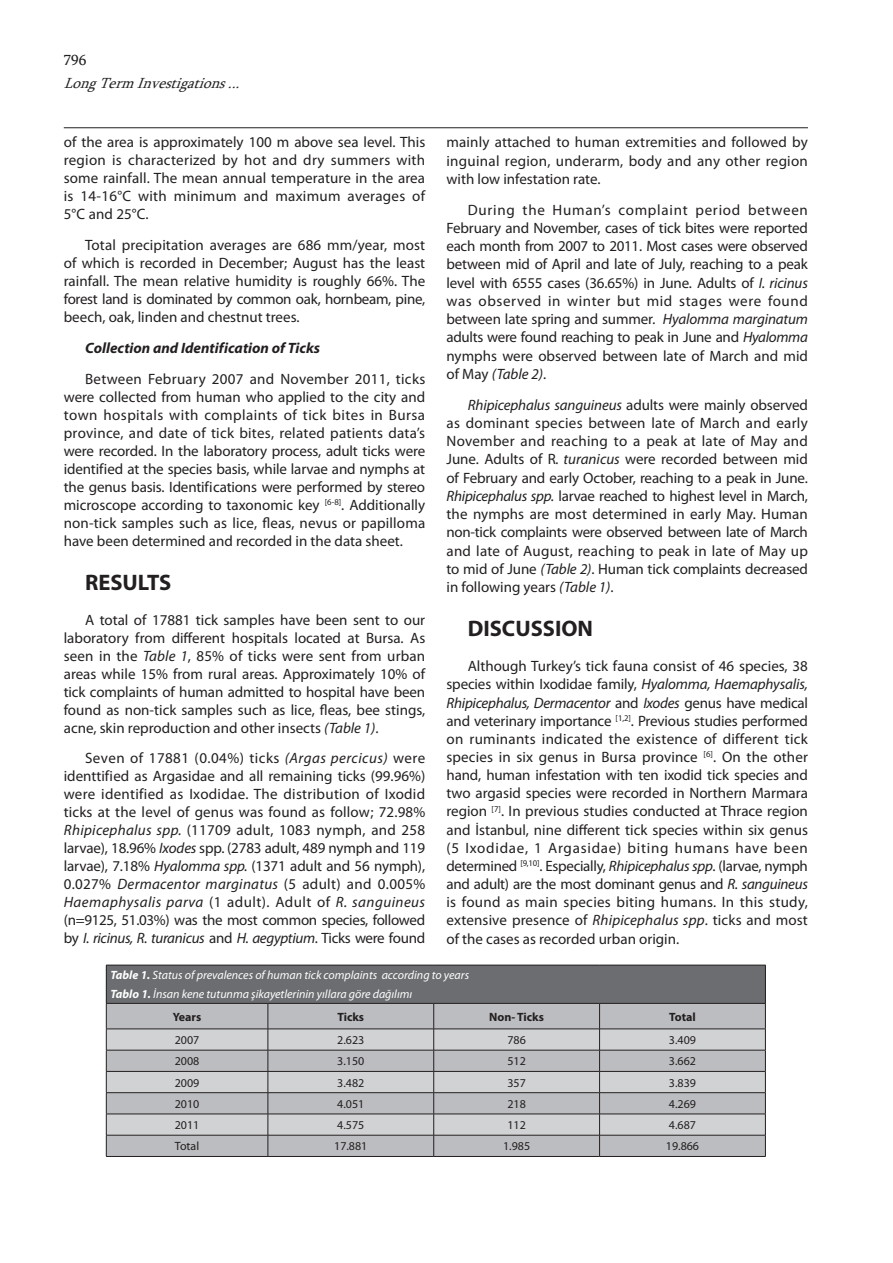
<style>
.page{position:relative;width:893px;height:1263px;background:#fff}
.page>*{position:absolute;margin:0;border:0;box-sizing:border-box;transform-origin:0 0}
.ANA_BASLIK{font:700 22.5px "Myriad Pro";color:#231f20}
.METIN{font:15px/18px "Myriad Pro";color:#231f20;text-align:justify}
.METIN-2{font:italic 700 15px "Myriad Pro";color:#231f20}
.UST_BILGI_SOL{font:italic 15px "Sylfaen";color:#231f20}
.sol_numara{font:15px "Sylfaen";color:#231f20}
.TABLO{font:italic 12px "Myriad Pro";color:#fff}
.TABLO-2{font:12px "Myriad Pro";color:#231f20}
.TABLO-3{font:700 12px "Myriad Pro";color:#231f20}
.s1{font-style:italic}
.s2{font-weight:700}
</style>
<div class="page">
<hr style="left:64px;top:127px;width:744px;height:1px;background:#231f20">
<div style="left:106px;top:965px;width:659px;height:38px;background:#6c6d70"></div>
<hr style="left:106px;top:965px;width:162px;height:1px;background:#231f20">
<hr style="left:106px;top:965px;width:1px;height:38px;background:#231f20">
<hr style="left:268px;top:965px;width:166px;height:1px;background:#231f20">
<hr style="left:434px;top:965px;width:166px;height:1px;background:#231f20">
<hr style="left:600px;top:965px;width:166px;height:1px;background:#231f20">
<hr style="left:765px;top:965px;width:1px;height:38px;background:#231f20">
<svg style="left:106px;top:1003px;width:660px;height:153px;background:#bcbdbf"></svg>
<hr style="left:106px;top:1156px;width:162px;height:1px;background:#231f20">
<hr style="left:268px;top:1156px;width:166px;height:1px;background:#231f20">
<hr style="left:434px;top:1156px;width:166px;height:1px;background:#231f20">
<hr style="left:600px;top:1156px;width:166px;height:1px;background:#231f20">
<p class="sol_numara" style="left:64px;top:50px;width:24px">796</p>
<p class="UST_BILGI_SOL" style="left:64px;top:73px;width:184px">LongTermInvestigations...</p>
<p class="METIN" style="left:64px;top:133px;width:363px">of the area is approximately 100 m above sea level. This region is characterized by hot and dry summers with some rainfall. The mean annual temperature in the area is 14-16°C with minimum and maximum averages of 5°C and 25°C.</p>
<p class="METIN" style="left:64px;top:236px;width:363px;text-indent:21px">Total precipitation averages are 686 mm/year, most of which is recorded in December; August has the least rainfall. The mean relative humidity is roughly 66%. The forest land is dominated by common oak, hornbeam, pine, beech, oak, linden and chestnut trees.</p>
<p class="METIN-2" style="left:85px;top:338px;width:237px">Collection and Identification of Ticks</p>
<p class="METIN" style="left:64px;top:369px;width:363px;text-indent:21px">Between February 2007 and November 2011, ticks were collected from human who applied to the city and town hospitals with complaints of tick bites in Bursa province, and date of tick bites, related patients data’s were recorded. In the laboratory process, adult ticks were identified at the species basis, while larvae and nymphs at the genus basis. Identifications were performed by stereo microscope according to taxonomic key <sup>[6-8]</sup>. Additionally non-tick samples such as lice, fleas, nevus or papilloma have been determined and recorded in the data sheet.</p>
<p class="ANA_BASLIK" style="left:85px;top:567px;width:88px">RESULTS</p>
<p class="METIN" style="left:64px;top:610px;width:363px;text-indent:21px">A total of 17881 tick samples have been sent to our laboratory from different hospitals located at Bursa. As seen in the <span class="s1">Table 1</span>, 85% of ticks were sent from urban areas while 15% from rural areas. Approximately 10% of tick complaints of human admitted to hospital have been found as non-tick samples such as lice, fleas, bee stings, acne, skin reproduction and other insects <span class="s1">(Table 1)</span>.</p>
<p class="METIN" style="left:64px;top:749px;width:363px;text-indent:21px">Seven of 17881 (0.04%) ticks <span class="s1">(Argas percicus)</span> were identtified as Argasidae and all remaining ticks (99.96%) were identified as Ixodidae. The distribution of Ixodid ticks at the level of genus was found as follow; 72.98% <span class="s1">Rhipicephalus spp.</span> (11709 adult, 1083 nymph, and 258 larvae), 18.96% <span class="s1">Ixodes</span> spp. (2783 adult, 489 nymph and 119 larvae), 7.18% <span class="s1">Hyalomma spp.</span> (1371 adult and 56 nymph), 0.027% <span class="s1">Dermacentor marginatus</span> (5 adult) and 0.005% <span class="s1">Haemaphysalis parva</span> (1 adult). Adult of <span class="s1">R. sanguineus </span>(n=9125, 51.03%) was the most common species, followed by <span class="s1">I. ricinus, R. turanicus</span> and <span class="s1">H. aegyptium</span>. Ticks were found</p>
<p class="METIN" style="left:446px;top:133px;width:363px">mainly attached to human extremities and followed by inguinal region, underarm, body and any other region with low infestation rate.</p>
<p class="METIN" style="left:446px;top:200px;width:363px;text-indent:21px">During the Human’s complaint period between February and November, cases of tick bites were reported each month from 2007 to 2011. Most cases were observed between mid of April and late of July, reaching to a peak level with 6555 cases (36.65%) in June. Adults of <span class="s1">I. ricinus </span>was observed in winter but mid stages were found between late spring and summer<span class="s1">. Hyalomma marginatum </span>adults were found reaching to peak in June and <span class="s1">Hyalomma </span>nymphs were observed between late of March and mid of May <span class="s1">(Table 2)</span>.</p>
<p class="METIN" style="left:446px;top:395px;width:363px;text-indent:21px"><span class="s1">Rhipicephalus sanguineus</span> adults were mainly observed as dominant species between late of March and early November and reaching to a peak at late of May and June. Adults of R<span class="s1">. turanicus</span> were recorded between mid of February and early October, reaching to a peak in June.<br><span class="s1">Rhipicephalus spp.</span> larvae reached to highest level in March, the nymphs are most determined in early May. Human non-tick complaints were observed between late of March and late of August, reaching to peak in late of May up to mid of June <span class="s1">(Table 2)</span>. Human tick complaints decreased in following years <span class="s1">(Table 1)</span>.</p>
<p class="ANA_BASLIK" style="left:468px;top:614px;width:127px">DISCUSSION</p>
<p class="METIN" style="left:446px;top:657px;width:363px;text-indent:21px">Although Turkey’s tick fauna consist of 46 species, 38 species within Ixodidae family, <span class="s1">Hyalomma, Haemaphysalis, Rhipicephalus, Dermacentor</span> and <span class="s1">Ixodes</span> genus have medical and veterinary importance <sup>[1,2]</sup>. Previous studies performed on ruminants indicated the existence of different tick species in six genus in Bursa province <sup>[6]</sup>. On the other hand, human infestation with ten ixodid tick species and two argasid species were recorded in Northern Marmara region <sup>[7]</sup>. In previous studies conducted at Thrace region and İstanbul, nine different tick species within six genus (5 Ixodidae, 1 Argasidae) biting humans have been determined <sup>[9,10]</sup>. Especially, <span class="s1">Rhipicephalus spp</span>. (larvae, nymph and adult) are the most dominant genus and <span class="s1">R. sanguineus </span>is found as main species biting humans. In this study, extensive presence of <span class="s1">Rhipicephalus spp</span>. ticks and most of the cases as recorded urban origin.</p>
<p class="TABLO" style="left:111px;top:968px;width:360px"><span class="s2">Table 1.</span> Status of prevalences of human tick complaints according to years</p>
<p class="TABLO" style="left:111px;top:987px;width:303px"><span class="s2">Tablo 1.</span> İnsan kene tutunma şikayetlerinin yıllara göre dağılımı</p>
<p class="TABLO-3" style="left:173px;top:1009px;width:30px">Years</p>
<p class="TABLO-3" style="left:337px;top:1009px;width:28px">Ticks</p>
<p class="TABLO-3" style="left:489px;top:1009px;width:56px">Non- Ticks</p>
<p class="TABLO-3" style="left:669px;top:1009px;width:28px">Total</p>
<p class="TABLO-2" style="left:175px;top:1032px;width:26px">2007</p>
<p class="TABLO-2" style="left:337px;top:1032px;width:29px">2.623</p>
<p class="TABLO-2" style="left:507px;top:1032px;width:20px">786</p>
<p class="TABLO-2" style="left:669px;top:1032px;width:29px">3.409</p>
<p class="TABLO-2" style="left:175px;top:1054px;width:26px">2008</p>
<p class="TABLO-2" style="left:337px;top:1054px;width:29px">3.150</p>
<p class="TABLO-2" style="left:507px;top:1054px;width:20px">512</p>
<p class="TABLO-2" style="left:669px;top:1054px;width:29px">3.662</p>
<p class="TABLO-2" style="left:175px;top:1075px;width:26px">2009</p>
<p class="TABLO-2" style="left:337px;top:1075px;width:29px">3.482</p>
<p class="TABLO-2" style="left:507px;top:1075px;width:20px">357</p>
<p class="TABLO-2" style="left:669px;top:1075px;width:29px">3.839</p>
<p class="TABLO-2" style="left:175px;top:1096px;width:26px">2010</p>
<p class="TABLO-2" style="left:337px;top:1096px;width:29px">4.051</p>
<p class="TABLO-2" style="left:507px;top:1096px;width:20px">218</p>
<p class="TABLO-2" style="left:669px;top:1096px;width:29px">4.269</p>
<p class="TABLO-2" style="left:175px;top:1118px;width:26px">2011</p>
<p class="TABLO-2" style="left:337px;top:1118px;width:29px">4.575</p>
<p class="TABLO-2" style="left:507px;top:1118px;width:20px">112</p>
<p class="TABLO-2" style="left:669px;top:1118px;width:29px">4.687</p>
<p class="TABLO-2" style="left:175px;top:1139px;width:26px">Total</p>
<p class="TABLO-2" style="left:334px;top:1139px;width:35px">17.881</p>
<p class="TABLO-2" style="left:503px;top:1139px;width:29px">1.985</p>
<p class="TABLO-2" style="left:666px;top:1139px;width:35px">19.866</p>
</div>
